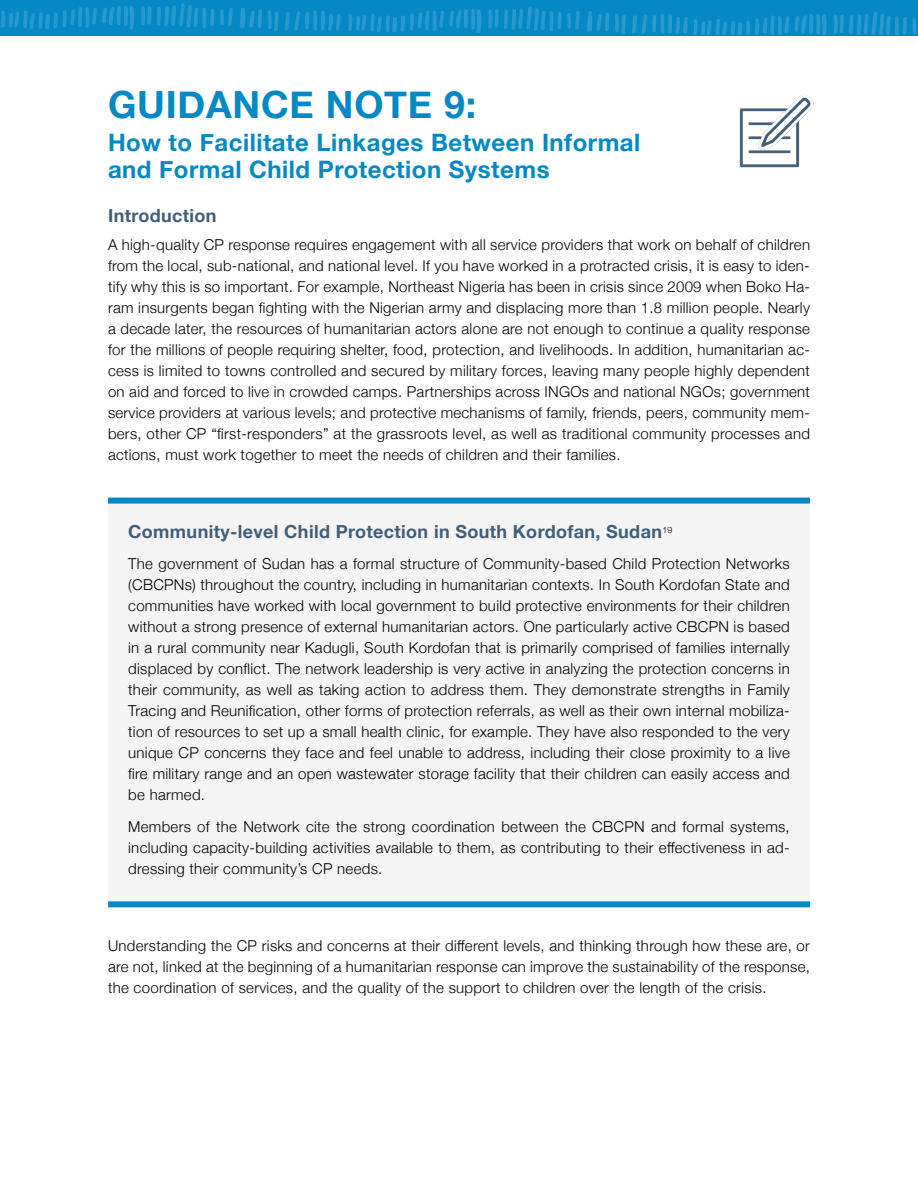
<style>
.page{position:relative;width:918px;height:1188px;background:#fff}
.page>*{position:absolute;margin:0;border:0;box-sizing:border-box;transform-origin:0 0}
.t1{font:700 37.5px "Helvetica Neue";letter-spacing:.02em;color:#0489c5}
.t2{font:700 24px/27px "Helvetica Neue";letter-spacing:.02em;color:#0489c5}
.t3{font:700 18px "Helvetica Neue";letter-spacing:.02em;color:#415e78}
.t4{font:300 15px/21px "Helvetica Neue";letter-spacing:.02em;color:#000;text-align:justify}
</style>
<div class="page">
<div style="left:0;top:0;width:918px;height:36px;background:#0489c5"></div>
<img style="left:1px;top:3px;width:916px;height:32px">
<div style="left:108px;top:501px;width:702px;height:403px;background:#f4f4f4"></div>
<div style="left:108px;top:901px;width:702px;height:6px;background:#0489c5"></div>
<div style="left:108px;top:498px;width:702px;height:6px;background:#0489c5"></div>
<img style="left:739px;top:94px;width:75px;height:74px">
<h1 class="t1" style="left:108px;top:75px;width:370px">GUIDANCE NOTE 9:</h1>
<h2 class="t2" style="left:108px;top:130px;width:534px">How to Facilitate Linkages Between Informal and Formal Child Protection Systems</h2>
<p class="t3" style="left:108px;top:201px;width:110px">Introduction</p>
<p class="t4" style="left:108px;top:233px;width:704px">A high-quality CP response requires engagement with all service providers that work on behalf of children from the local, sub-national, and national level. If you have worked in a protracted crisis, it is easy to iden&shy;tify why this is so important. For example, Northeast Nigeria has been in crisis since 2009 when Boko Ha&shy;ram insurgents began fighting with the Nigerian army and displacing more than 1.8 million people. Nearly a decade later, the resources of humanitarian actors alone are not enough to continue a quality response for the millions of people requiring shelter, food, protection, and livelihoods. In addition, humanitarian ac&shy;cess is limited to towns controlled and secured by military forces, leaving many people highly dependent on aid and forced to live in crowded camps. Partnerships across INGOs and national NGOs; government service providers at various levels; and protective mechanisms of family, friends, peers, community mem&shy;bers, other CP “first-responders” at the grassroots level, as well as traditional community processes and actions, must work together to meet the needs of children and their families.</p>
<p class="t3" style="left:128px;top:517px;width:546px">Community-level Child Protection in South Kordofan, Sudan<sup>19</sup></p>
<p class="t4" style="left:128px;top:552px;width:663px">The government of Sudan has a formal structure of Community-based Child Protection Networks (CBCPNs) throughout the country, including in humanitarian contexts. In South Kordofan State and communities have worked with local government to build protective environments for their children without a strong presence of external humanitarian actors. One particularly active CBCPN is based in a rural community near Kadugli, South Kordofan that is primarily comprised of families internally displaced by conflict. The network leadership is very active in analyzing the protection concerns in their community, as well as taking action to address them. They demonstrate strengths in Family Tracing and Reunification, other forms of protection referrals, as well as their own internal mobiliza&shy;tion of resources to set up a small health clinic, for example. They have also responded to the very unique CP concerns they face and feel unable to address, including their close proximity to a live fire military range and an open wastewater storage facility that their children can easily access and be harmed.</p>
<p class="t4" style="left:128px;top:815px;width:663px">Members of the Network cite the strong coordination between the CBCPN and formal systems, including capacity-building activities available to them, as contributing to their effectiveness in ad&shy;dressing their community’s CP needs.</p>
<p class="t4" style="left:108px;top:934px;width:704px">Understanding the CP risks and concerns at their different levels, and thinking through how these are, or are not, linked at the beginning of a humanitarian response can improve the sustainability of the response, the coordination of services, and the quality of the support to children over the length of the crisis.</p>
</div>
